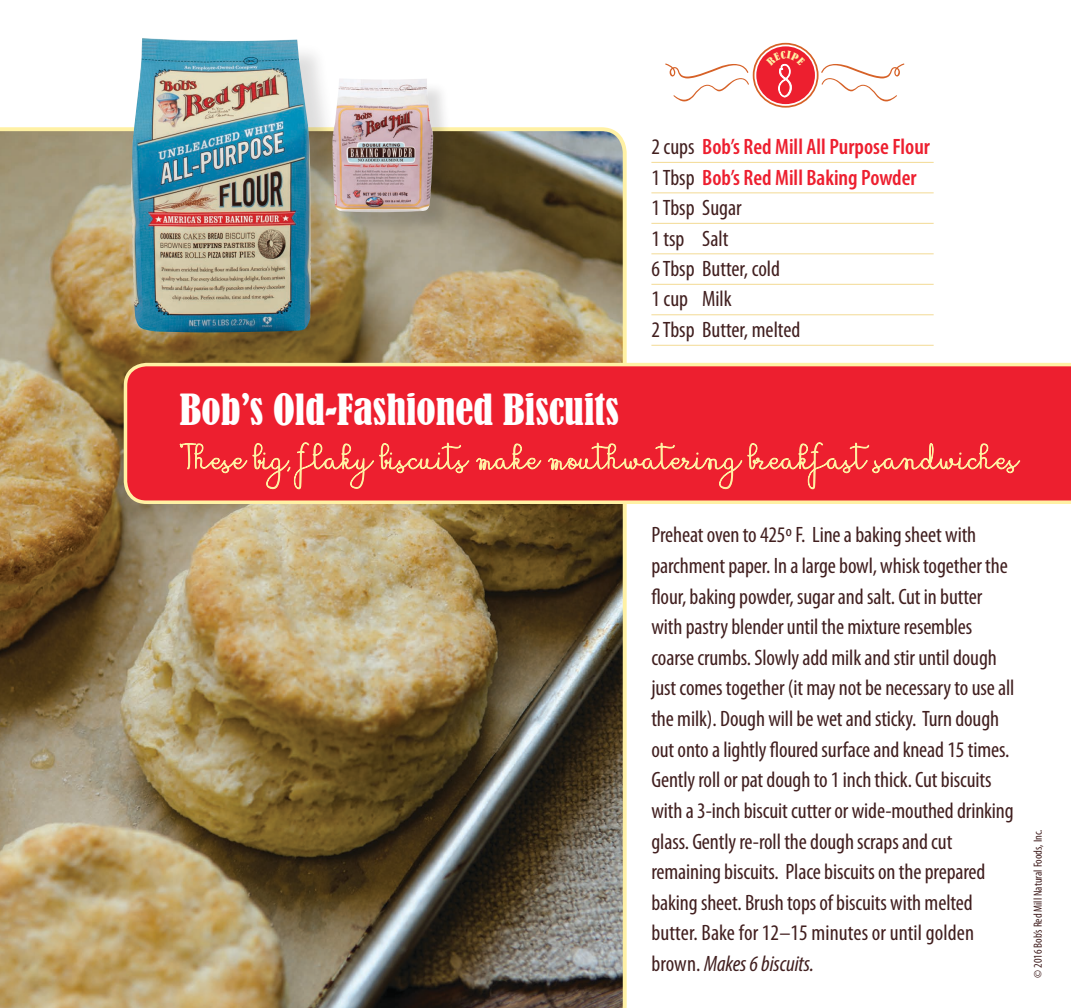
<style>
.page{position:relative;width:1071px;height:1008px;background:#fff}
.page>*{position:absolute;margin:0;border:0;box-sizing:border-box;transform-origin:0 0}
.recipe_title{font:condensed 40.25px "Bernard";color:#fff}
.instructions{font:condensed 22.4px/30.6px "Myriad Pro";letter-spacing:-.005em;color:#411f1f}
.ingredients{font:600 condensed 22.4px "Myriad Pro";color:#ed1f2f}
.ingredients-2{font:condensed 22.4px "Myriad Pro";color:#411f1f}
.ingredients-3{font:condensed 11.9px "Myriad Pro";color:#411f1f}
.s1{font-weight:400;color:#411f1f}
.s2{font-style:italic}
</style>
<div class="page">
<img style="left:0;top:127px;width:627px;height:881px">
<svg style="left:124px;top:363px;width:947px;height:141px"></svg>
<svg style="left:179px;top:375px;width:291px;height:115px"></svg>
<svg style="left:476px;top:375px;width:66px;height:96px"></svg>
<div style="left:548px;top:375px;width:473px;height:115px;background:#ed1f2f"></div>
<div style="left:135px;top:41px;width:206px;height:321px;background:#231f20;opacity:.15"></div>
<img style="left:131px;top:38px;width:180px;height:294px">
<div style="left:335px;top:82px;width:120px;height:152px;background:#231f20;opacity:.15"></div>
<img style="left:332px;top:78px;width:101px;height:134px">
<hr style="left:651px;top:162px;width:283px;height:1px;background:#f3da94">
<hr style="left:651px;top:192px;width:283px;height:1px;background:#f3da94">
<hr style="left:651px;top:223px;width:283px;height:1px;background:#f3da94">
<hr style="left:651px;top:253px;width:283px;height:1px;background:#f3da94">
<hr style="left:651px;top:284px;width:283px;height:1px;background:#f3da94">
<hr style="left:651px;top:314px;width:283px;height:1px;background:#f3da94">
<hr style="left:651px;top:345px;width:283px;height:1px;background:#f3da94">
<div style="left:756px;top:46px;width:59px;height:58px;background:#ed1f2f;border-radius:50%"></div>
<svg style="left:821px;top:63px;width:83px;height:38px"></svg>
<svg style="left:665px;top:63px;width:84px;height:38px"></svg>
<div style="left:753px;top:43px;width:66px;height:65px;border:2px solid #d66127;border-radius:50%"></div>
<svg style="left:766px;top:51px;width:39px;height:47px"></svg>
<p class="recipe_title" style="left:180px;top:386px;width:441px">Bob’s Old-Fashioned Biscuits</p>
<p class="ingredients" style="left:651px;top:134px;width:280px"><span class="s1">2 cups</span> Bob’s Red Mill All Purpose Flour</p>
<p class="ingredients" style="left:651px;top:165px;width:267px"><span class="s1">1 Tbsp</span> Bob’s Red Mill Baking Powder</p>
<p class="ingredients-2" style="left:651px;top:196px;width:92px">1 Tbsp Sugar</p>
<p class="ingredients-2" style="left:651px;top:226px;width:79px">1 tsp Salt</p>
<p class="ingredients-2" style="left:651px;top:256px;width:130px">6 Tbsp Butter, cold</p>
<p class="ingredients-2" style="left:651px;top:287px;width:82px">1 cup Milk</p>
<p class="ingredients-2" style="left:651px;top:317px;width:151px">2 Tbsp Butter, melted</p>
<p class="instructions" style="left:651px;top:520px;width:365px">Preheat oven to 425º F. Line a baking sheet with parchment paper. In a large bowl, whisk together the flour, baking powder, sugar and salt. Cut in butter with pastry blender until the mixture resembles coarse crumbs. Slowly add milk and stir until dough just comes together (it may not be necessary to use all the milk). Dough will be wet and sticky. Turn dough out onto a lightly floured surface and knead 15 times.<br>Gently roll or pat dough to 1 inch thick. Cut biscuits with a 3-inch biscuit cutter or wide-mouthed drinking glass. Gently re-roll the dough scraps and cut remaining biscuits. Place biscuits on the prepared baking sheet. Brush tops of biscuits with melted butter. Bake for 12–15 minutes or until golden brown. <span class="s2">Makes 6 biscuits.</span></p>
<p class="ingredients-3" style="left:1031px;top:978px;width:150px;rotate:-90deg">© 2016 Bob’s Red Mill Natural Foods, Inc.</p>
</div>
